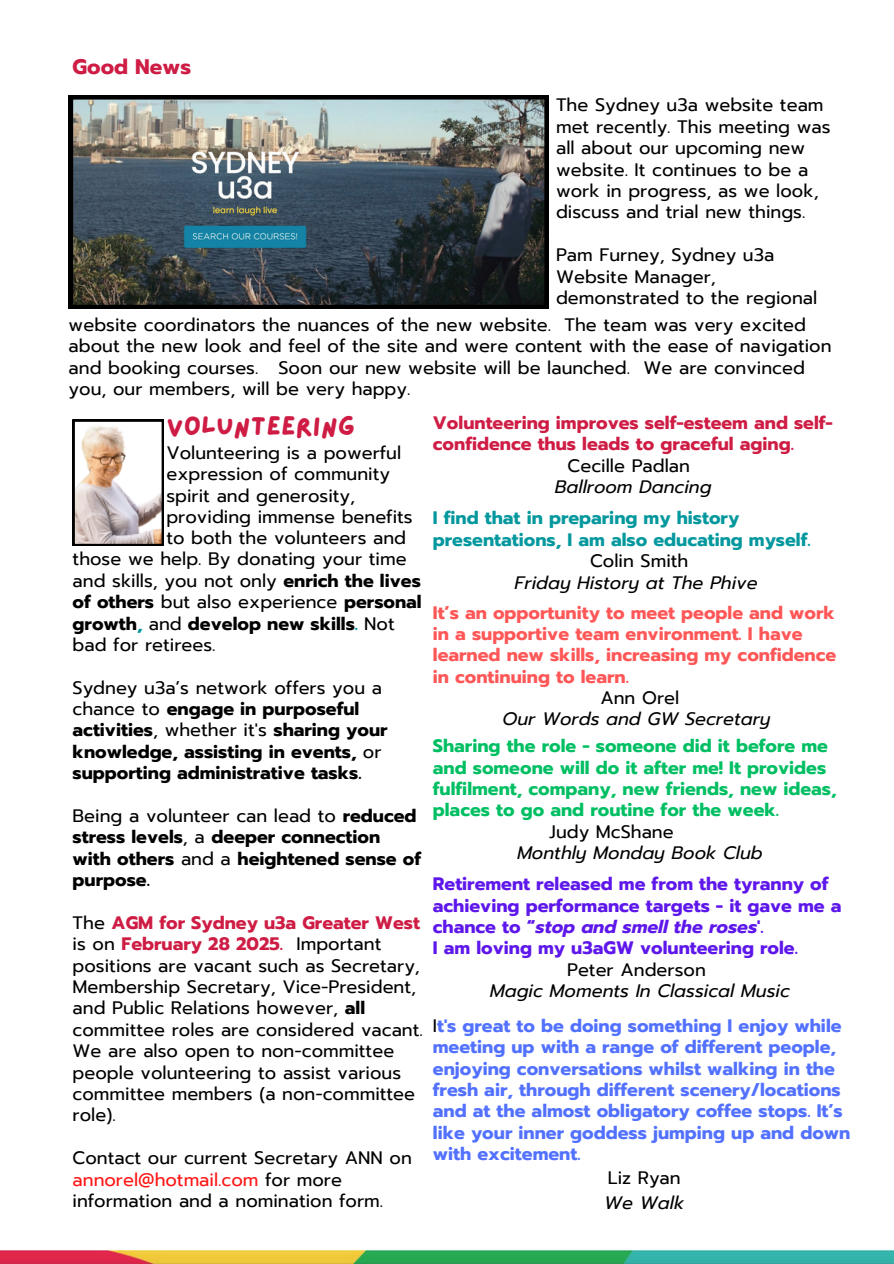
<style>
.page{position:relative;width:894px;height:1264px;background:#fff}
.page>*{position:absolute;margin:0;border:0;box-sizing:border-box;transform-origin:0 0}
.t1{font:27px "Lazydog";color:#ce1c44}
.t2{font:700 21px "Prompt";color:#ce1c44}
.t3{font:18px/21.3px "Prompt";color:#000}
.t4{font:700 18px/21.3px "Prompt";color:#000}
.t5{font:700 18px/21.3px "Prompt";color:#5271ff}
.t6{font:700 18px/21.3px "Prompt";color:#00bf63}
.t7{font:700 18px/21.3px "Prompt";color:#5e17eb}
.t8{font:700 18px/21.3px "Prompt";color:#ff5757}
.t9{font:italic 18px "Prompt";color:#000}
.t10{font:700 18px/21.3px "Prompt";color:#ce1c44}
.t11{font:700 18px/21.3px "Prompt";color:#03989e}
.s1{font-style:italic}
.s2{font-weight:400;color:#000}
.s3{font-weight:700}
.s4{font-weight:700;color:#03989e}
.s5{font-weight:400}
.s6{font-weight:700;color:#ce1c44}
.s7{color:#ff1616}
</style>
<div class="page">
<img style="left:0;top:1250px;width:893px;height:13px">
<img style="left:69px;top:95px;width:479px;height:214px">
<svg style="left:73px;top:419px;width:91px;height:126px"></svg>
<p class="t2" style="left:73px;top:51px;width:120px">Good News</p>
<p class="t3" style="left:556px;top:95px;width:276px">The Sydney u3a website team met recently. This meeting was all about our upcoming new website. It continues to be a work in progress, as we look, discuss and trial new things.</p>
<h1 class="t3" style="left:556px;top:244px;width:263px">Pam Furney, Sydney u3a<br>Website Manager, demonstrated to the regional</h1>
<p class="t3" style="left:69px;top:314px;width:764px">website coordinators the nuances of the new website. The team was very excited about the new look and feel of the site and were content with the ease of navigation and booking courses. Soon our new website will be launched. We are convinced you, our members, will be very happy.</p>
<p class="t1" style="left:166px;top:413px;width:190px">VOLUNTEERING</p>
<p class="t10" style="left:433px;top:412px;width:401px">Volunteering improves self-esteem and self&shy;confidence thus leads to graceful aging.</p>
<p class="t3" style="left:567px;top:455px;width:124px">Cecille Padlan</p>
<p class="t9" style="left:554px;top:473px;width:158px">Ballroom Dancing</p>
<p class="t11" style="left:433px;top:508px;width:379px">I find that in preparing my history presentations, I am also educating myself.</p>
<p class="t3" style="left:590px;top:550px;width:100px">Colin Smith</p>
<p class="t9" style="left:514px;top:569px;width:244px">Friday History at The Phive</p>
<p class="t8" style="left:433px;top:602px;width:403px">It’s an opportunity to meet people and work in a supportive team environment. I have</p>
<p class="t8" style="left:433px;top:644px;width:405px">learned new skills, increasing my confidence in continuing to learn.</p>
<p class="t3" style="left:600px;top:687px;width:80px">Ann Orel</p>
<p class="t9" style="left:502px;top:706px;width:269px">Our Words and GW Secretary</p>
<p class="t6" style="left:433px;top:735px;width:405px">Sharing the role - someone did it before me and someone will do it after me! It provides fulfilment, company, new friends, new ideas, places to go and routine for the week.</p>
<p class="t3" style="left:549px;top:821px;width:126px">Judy McShane</p>
<p class="t9" style="left:517px;top:839px;width:247px">Monthly Monday Book Club</p>
<p class="t7" style="left:433px;top:873px;width:410px">Retirement released me from the tyranny of achieving performance targets - it gave me a chance to “<span class="s1">stop and smell the roses</span>'.</p>
<p class="t7" style="left:433px;top:937px;width:366px">I am loving my u3aGW volunteering role.</p>
<p class="t3" style="left:567px;top:959px;width:140px">Peter Anderson</p>
<p class="t9" style="left:489px;top:977px;width:301px">Magic Moments In Classical Music</p>
<p class="t5" style="left:433px;top:1015px;width:419px"><span class="s2">I</span>t's great to be doing something I enjoy while meeting up with a range of different people, enjoying conversations whilst walking in the fresh air, through different scenery/locations and at the almost obligatory coffee stops. It’s like your inner goddess jumping up and down with excitement.</p>
<p class="t3" style="left:607px;top:1167px;width:74px">Liz Ryan</p>
<p class="t9" style="left:604px;top:1188px;width:81px">We Walk</p>
<p class="t3" style="left:166px;top:442px;width:248px">Volunteering is a powerful expression of community spirit and generosity, providing immense benefits to both the volunteers and</p>
<p class="t3" style="left:73px;top:548px;width:350px">those we help. By donating your time and skills, you not only <span class="s3">enrich the lives of others</span> but also experience <span class="s3">personal growth</span><span class="s4">,</span> and <span class="s3">develop new skills</span><span class="s4">.</span> Not bad for retirees.</p>
<p class="t4" style="left:73px;top:677px;width:316px"><span class="s5">Sydney u3a’s network offers you a chance to</span> engage in purposeful activities<span class="s5">, whether it's</span> sharing your knowledge, assisting in events, <span class="s5">or </span>supporting administrative tasks.</p>
<p class="t4" style="left:73px;top:805px;width:350px"><span class="s5">Being a volunteer can lead to</span> reduced stress levels<span class="s5">, a</span> deeper connection with others <span class="s5">and a</span> heightened sense of purpose.</p>
<p class="t3" style="left:73px;top:912px;width:351px">The <span class="s6">AGM for Sydney u3a Greater West </span>is on <span class="s6">February 28 2025.</span> Important positions are vacant such as Secretary, Membership Secretary, Vice-President, and Public Relations however, <span class="s3">all </span>committee roles are considered vacant.<br>We are also open to non-committee people volunteering to assist various committee members (a non-committee role).</p>
<p class="t3" style="left:73px;top:1147px;width:340px">Contact our current Secretary ANN on <span class="s7">annorel@hotmail.com</span> for more information and a nomination form.</p>
</div>
